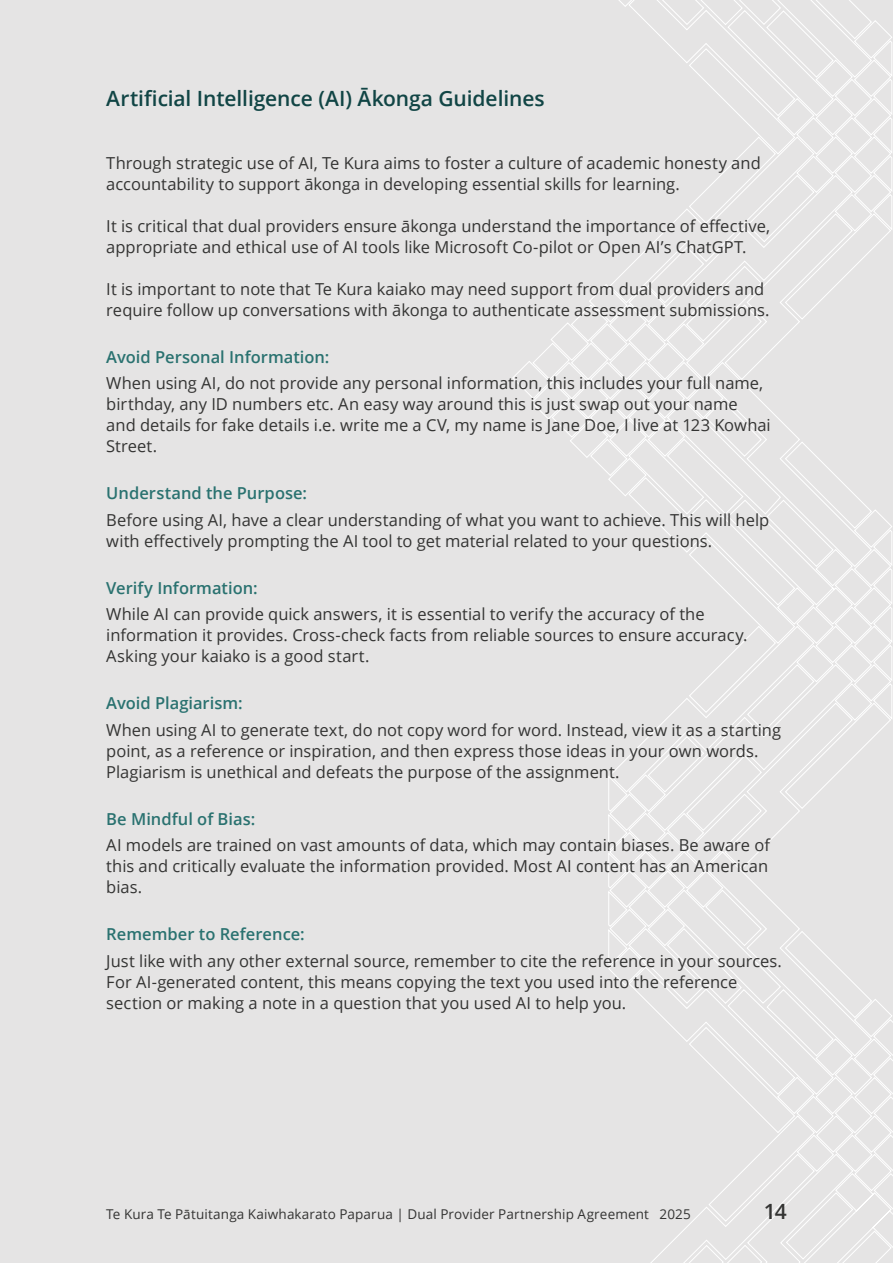
<style>
.page{position:relative;width:893px;height:1263px;background:#e5e4e4}
.page>*{position:absolute;margin:0;border:0;box-sizing:border-box;transform-origin:0 0}
.t1{font:600 21px "Open Sans";letter-spacing:-.005em;color:#114545}
.t2{font:600 21px "Open Sans";color:#343433}
.t3{font:16.5px/21px "Open Sans";color:#343433}
.t4{font:600 16.5px "Open Sans";color:#2a7270}
.t5{font:13.5px "Open Sans";letter-spacing:.01em;color:#343433}
</style>
<div class="page">
<p class="t1" style="left:106px;top:83px;width:440px">Artificial Intelligence (AI) Ākonga Guidelines</p>
<p class="t3" style="left:106px;top:152px;width:656px">Through strategic use of AI, Te Kura aims to foster a culture of academic honesty and accountability to support ākonga in developing essential skills for learning.</p>
<p class="t3" style="left:106px;top:215px;width:665px">It is critical that dual providers ensure ākonga understand the importance of effective, appropriate and ethical use of AI tools like Microsoft Co-pilot or Open AI’s ChatGPT.</p>
<p class="t3" style="left:106px;top:278px;width:665px">It is important to note that Te Kura kaiako may need support from dual providers and require follow up conversations with ākonga to authenticate assessment submissions.</p>
<p class="t4" style="left:106px;top:345px;width:225px">Avoid Personal Information:</p>
<p class="t3" style="left:106px;top:372px;width:666px">When using AI, do not provide any personal information, this includes your full name, birthday, any ID numbers etc. An easy way around this is just swap out your name and details for fake details i.e. write me a CV, my name is Jane Doe, I live at 123 Kowhai Street.</p>
<p class="t4" style="left:106px;top:482px;width:202px">Understand the Purpose:</p>
<p class="t3" style="left:106px;top:509px;width:664px">Before using AI, have a clear understanding of what you want to achieve. This will help with effectively prompting the AI tool to get material related to your questions.</p>
<p class="t4" style="left:106px;top:576px;width:153px">Verify Information:</p>
<p class="t3" style="left:106px;top:603px;width:643px">While AI can provide quick answers, it is essential to verify the accuracy of the information it provides. Cross-check facts from reliable sources to ensure accuracy.<br>Asking your kaiako is a good start.</p>
<p class="t4" style="left:106px;top:692px;width:138px">Avoid Plagiarism:</p>
<p class="t3" style="left:106px;top:719px;width:676px">When using AI to generate text, do not copy word for word. Instead, view it as a starting point, as a reference or inspiration, and then express those ideas in your own words.<br>Plagiarism is unethical and defeats the purpose of the assignment.</p>
<p class="t4" style="left:106px;top:808px;width:151px">Be Mindful of Bias:</p>
<p class="t3" style="left:106px;top:834px;width:665px;text-align:justify">AI models are trained on vast amounts of data, which may contain biases. Be aware of this and critically evaluate the information provided. Most AI content has an American bias.</p>
<p class="t4" style="left:106px;top:923px;width:200px">Remember to Reference:</p>
<p class="t3" style="left:106px;top:950px;width:677px">Just like with any other external source, remember to cite the reference in your sources.<br>For AI-generated content, this means copying the text you used into the reference section or making a note in a question that you used AI to help you.</p>
<p class="t5" style="left:106px;top:1204px;width:586px">Te Kura Te Pātuitanga Kaiwhakarato Paparua | Dual Provider Partnership Agreement 2025</p>
<p class="t2" style="left:764px;top:1196px;width:24px">14</p>
</div>
